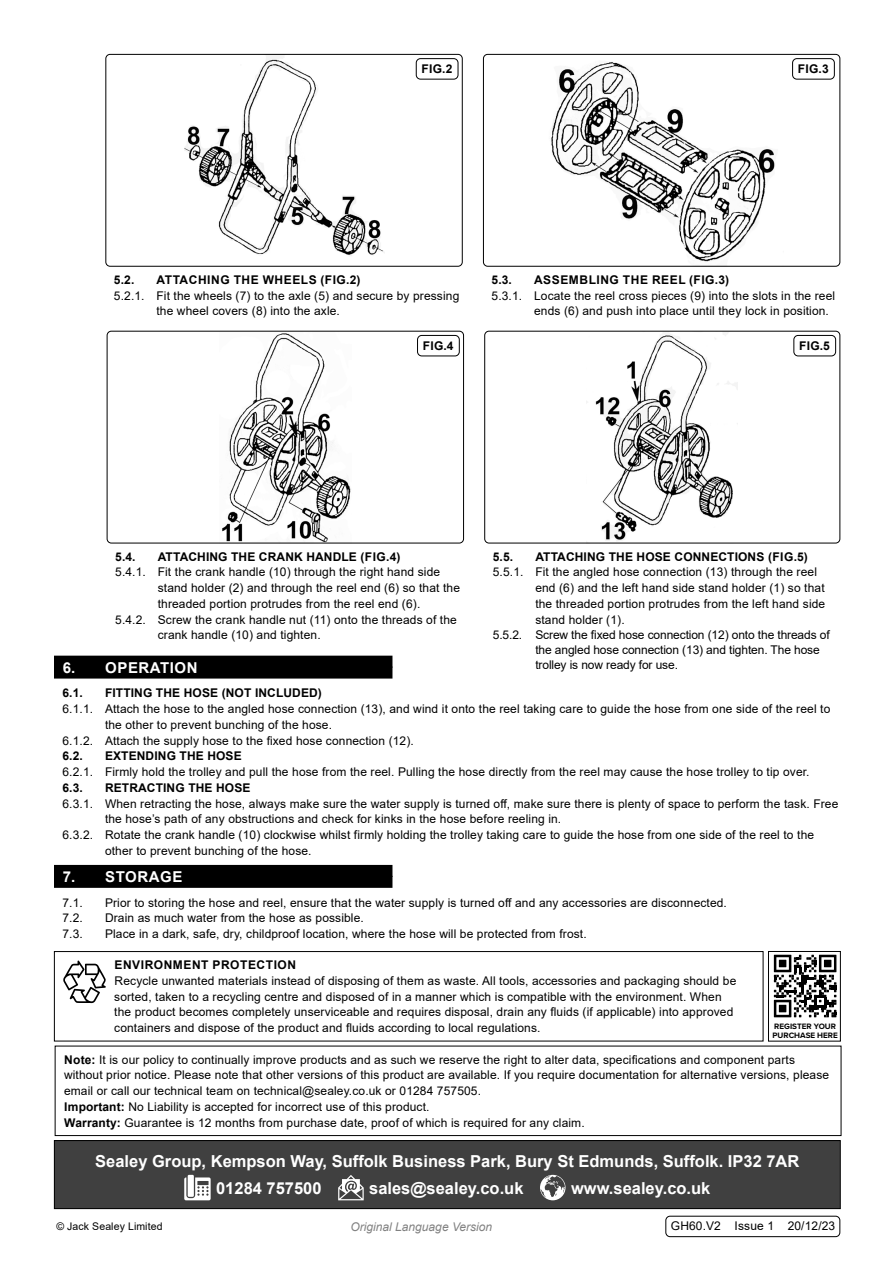
<style>
.page{position:relative;width:893px;height:1263px;background:#fff}
.page>*{position:absolute;margin:0;border:0;box-sizing:border-box;transform-origin:0 0}
.Footer_Contact_Information{font:700 16.5px "Arial";color:#fff}
.t1{font:700 15px "Arial";letter-spacing:.035em;color:#fff}
.Ordered_List__Level_2{font:12px/15.8px "Arial";letter-spacing:.01em;color:#000}
.Body{font:12px/15.8px "Arial";letter-spacing:.01em;color:#000}
.Ordered_List__Level_1{font:12px "Arial";letter-spacing:.01em;color:#000}
.Ordered_List__Level_1-2{font:700 12px "Arial";letter-spacing:.01em;color:#000}
.Ordered_List__Level_2-2{font:12px/15px "Arial";letter-spacing:-.01em;color:#000}
.Ordered_List__Level_1-3{font:700 12px "Arial";letter-spacing:.045em;color:#000}
.Body-2{font:700 12px "Arial";letter-spacing:.045em;color:#000}
.t2{font:italic 12px "Arial";color:#818181}
.Body-3{font:10.5px "Arial";letter-spacing:.01em;color:#000}
.t3{font:700 8.1px/9.4px "Proxima Nova";color:#000}
.s1{font-weight:700}
</style>
<div class="page">
<div style="left:54px;top:666px;width:338px;height:12px;background:#000"></div>
<div style="left:54px;top:656px;width:338px;height:12px;background:#000"></div>
<div style="left:54px;top:876px;width:338px;height:12px;background:#000"></div>
<div style="left:54px;top:865px;width:338px;height:12px;background:#000"></div>
<div style="left:665px;top:1216px;width:175px;height:21px;border:1px solid #000;border-radius:4px"></div>
<img style="left:184px;top:56px;width:200px;height:200px">
<div style="left:105px;top:54px;width:358px;height:213px;border:1px solid #000;border-radius:4px"></div>
<div style="left:416px;top:58px;width:42px;height:22px;border:1px solid #000;border-radius:4px"></div>
<img style="left:222px;top:333px;width:129px;height:208px">
<div style="left:107px;top:331px;width:357px;height:212px;border:1px solid #000;border-radius:4px"></div>
<div style="left:417px;top:335px;width:43px;height:21px;border:1px solid #000;border-radius:4px"></div>
<img style="left:551px;top:62px;width:224px;height:200px">
<div style="left:483px;top:54px;width:357px;height:213px;border:1px solid #000;border-radius:4px"></div>
<div style="left:792px;top:58px;width:43px;height:22px;border:1px solid #000;border-radius:4px"></div>
<img style="left:595px;top:333px;width:143px;height:208px">
<div style="left:484px;top:331px;width:356px;height:212px;border:1px solid #000;border-radius:4px"></div>
<div style="left:793px;top:335px;width:43px;height:21px;border:1px solid #000;border-radius:4px"></div>
<div style="left:54px;top:1140px;width:786px;height:68px;background:#404040"></div>
<svg style="left:184px;top:1177px;width:27px;height:23px"></svg>
<div style="left:188px;top:1175px;width:6px;height:22px;background:#fff"></div>
<svg style="left:338px;top:1175px;width:26px;height:25px"></svg>
<svg style="left:540px;top:1175px;width:25px;height:25px"></svg>
<div style="left:54px;top:1140px;width:787px;height:69px;border:1px solid #000"></div>
<div style="left:54px;top:951px;width:709px;height:90px;border:1px solid #000"></div>
<svg style="left:63px;top:960px;width:43px;height:43px"></svg>
<svg style="left:773px;top:954px;width:64px;height:64px"></svg>
<div style="left:768px;top:951px;width:73px;height:90px;border:1px solid #000"></div>
<div style="left:55px;top:1046px;width:786px;height:90px;border:1px solid #000"></div>
<p class="Body-2" style="left:422px;top:61px;width:32px">FIG.2</p>
<p class="Body-2" style="left:798px;top:61px;width:32px">FIG.3</p>
<p class="Ordered_List__Level_1-2" style="left:114px;top:271px;width:22px">5.2.</p>
<p class="Ordered_List__Level_1-3" style="left:156px;top:271px;width:206px">ATTACHING THE WHEELS (FIG.2)</p>
<p class="Ordered_List__Level_2" style="left:156px;top:287px;width:304px;text-indent:-43px">5.2.1. Fit the wheels (7) to the axle (5) and secure by pressing the wheel covers (8) into the axle.</p>
<p class="Body-2" style="left:423px;top:337px;width:32px">FIG.4</p>
<p class="Ordered_List__Level_1-2" style="left:492px;top:271px;width:22px">5.3.</p>
<p class="Ordered_List__Level_1-3" style="left:534px;top:271px;width:197px">ASSEMBLING THE REEL (FIG.3)</p>
<p class="Ordered_List__Level_2" style="left:534px;top:287px;width:303px;text-indent:-43px">5.3.1. Locate the reel cross pieces (9) into the slots in the reel ends (6) and push into place until they lock in position.</p>
<p class="Body-2" style="left:799px;top:337px;width:32px">FIG.5</p>
<p class="Ordered_List__Level_1-2" style="left:115px;top:548px;width:22px">5.4.</p>
<p class="Ordered_List__Level_1-2" style="left:158px;top:548px;width:244px">ATTACHING THE CRANK HANDLE (FIG.4)</p>
<p class="Ordered_List__Level_2" style="left:158px;top:564px;width:304px;text-indent:-43px">5.4.1. Fit the crank handle (10) through the right hand side stand holder (2) and through the reel end (6) so that the threaded portion protrudes from the reel end (6).</p>
<p class="Ordered_List__Level_2" style="left:158px;top:611px;width:301px;text-indent:-43px">5.4.2. Screw the crank handle nut (11) onto the threads of the crank handle (10) and tighten.</p>
<p class="Ordered_List__Level_1-2" style="left:493px;top:548px;width:22px">5.5.</p>
<p class="Ordered_List__Level_1-2" style="left:535px;top:548px;width:274px">ATTACHING THE HOSE CONNECTIONS (FIG.5)</p>
<p class="Ordered_List__Level_2" style="left:535px;top:564px;width:291px;text-indent:-43px">5.5.1. Fit the angled hose connection (13) through the reel end (6) and the left hand side stand holder (1) so that the threaded portion protrudes from the left hand side stand holder (1).</p>
<p class="Ordered_List__Level_2-2" style="left:535px;top:627px;width:296px;text-indent:-43px">5.5.2. Screw the fixed hose connection (12) onto the threads of the angled hose connection (13) and tighten. The hose trolley is now ready for use.</p>
<p class="t1" style="left:63px;top:657px;width:136px">6. OPERATION</p>
<p class="Ordered_List__Level_1-2" style="left:63px;top:685px;width:22px">6.1.</p>
<p class="Ordered_List__Level_1-2" style="left:105px;top:685px;width:218px">FITTING THE HOSE (NOT INCLUDED)</p>
<p class="Ordered_List__Level_2" style="left:105px;top:701px;width:727px;text-indent:-43px">6.1.1. Attach the hose to the angled hose connection (13), and wind it onto the reel taking care to guide the hose from one side of the reel to the other to prevent bunching of the hose.</p>
<p class="Ordered_List__Level_2" style="left:63px;top:732px;width:353px">6.1.2. Attach the supply hose to the fixed hose connection (12).</p>
<p class="Ordered_List__Level_1-2" style="left:63px;top:748px;width:22px">6.2.</p>
<p class="Ordered_List__Level_1-2" style="left:105px;top:748px;width:138px">EXTENDING THE HOSE</p>
<p class="Ordered_List__Level_2" style="left:63px;top:764px;width:749px">6.2.1. Firmly hold the trolley and pull the hose from the reel. Pulling the hose directly from the reel may cause the hose trolley to tip over.</p>
<p class="Ordered_List__Level_1-2" style="left:63px;top:779px;width:22px">6.3.</p>
<p class="Ordered_List__Level_1-2" style="left:105px;top:779px;width:147px">RETRACTING THE HOSE</p>
<p class="Ordered_List__Level_2" style="left:105px;top:795px;width:735px;text-indent:-43px">6.3.1. When retracting the hose, always make sure the water supply is turned off, make sure there is plenty of space to perform the task. Free the hose’s path of any obstructions and check for kinks in the hose before reeling in.</p>
<p class="Ordered_List__Level_2" style="left:105px;top:827px;width:711px;text-indent:-43px">6.3.2. Rotate the crank handle (10) clockwise whilst firmly holding the trolley taking care to guide the hose from one side of the reel to the other to prevent bunching of the hose.</p>
<p class="t1" style="left:63px;top:866px;width:121px">7. STORAGE</p>
<p class="Ordered_List__Level_1" style="left:63px;top:894px;width:22px">7.1.</p>
<p class="Ordered_List__Level_1" style="left:105px;top:894px;width:623px">Prior to storing the hose and reel, ensure that the water supply is turned off and any accessories are disconnected.</p>
<p class="Ordered_List__Level_1" style="left:63px;top:910px;width:22px">7.2.</p>
<p class="Ordered_List__Level_1" style="left:105px;top:910px;width:260px">Drain as much water from the hose as possible.</p>
<p class="Ordered_List__Level_1" style="left:63px;top:926px;width:22px">7.3.</p>
<p class="Ordered_List__Level_1" style="left:105px;top:926px;width:483px">Place in a dark, safe, dry, childproof location, where the hose will be protected from frost.</p>
<p class="Body-2" style="left:114px;top:956px;width:183px">ENVIRONMENT PROTECTION</p>
<p class="Body" style="left:114px;top:973px;width:624px">Recycle unwanted materials instead of disposing of them as waste. All tools, accessories and packaging should be sorted, taken to a recycling centre and disposed of in a manner which is compatible with the environment. When the product becomes completely unserviceable and requires disposal, drain any fluids (if applicable) into approved containers and dispose of the product and fluids according to local regulations.</p>
<p class="t3" style="left:772px;top:1021px;width:67px">REGISTER YOUR<br>PURCHASE HERE</p>
<p class="Body" style="left:64px;top:1051px;width:767px"><span class="s1">Note:</span> It is our policy to continually improve products and as such we reserve the right to alter data, specifications and component parts without prior notice. Please note that other versions of this product are available. If you require documentation for alternative versions, please email or call our technical team on technical@sealey.co.uk or 01284 757505.</p>
<p class="Body" style="left:64px;top:1099px;width:367px"><span class="s1">Important:</span> No Liability is accepted for incorrect use of this product.</p>
<p class="Body" style="left:64px;top:1114px;width:522px"><span class="s1">Warranty:</span> Guarantee is 12 months from purchase date, proof of which is required for any claim.</p>
<p class="Footer_Contact_Information" style="left:95px;top:1150px;width:706px">Sealey Group, Kempson Way, Suffolk Business Park, Bury St Edmunds, Suffolk. IP32 7AR</p>
<p class="Footer_Contact_Information" style="left:216px;top:1176px;width:107px">01284 757500</p>
<p class="Footer_Contact_Information" style="left:369px;top:1176px;width:156px">sales@sealey.co.uk</p>
<p class="Footer_Contact_Information" style="left:571px;top:1176px;width:141px">www.sealey.co.uk</p>
<p class="Body-3" style="left:56px;top:1219px;width:108px">© Jack Sealey Limited</p>
<p class="t2" style="left:351px;top:1219px;width:143px">Original Language Version</p>
<p class="Body" style="left:671px;top:1217px;width:166px">GH60.V2 Issue 1 20/12/23</p>
</div>
